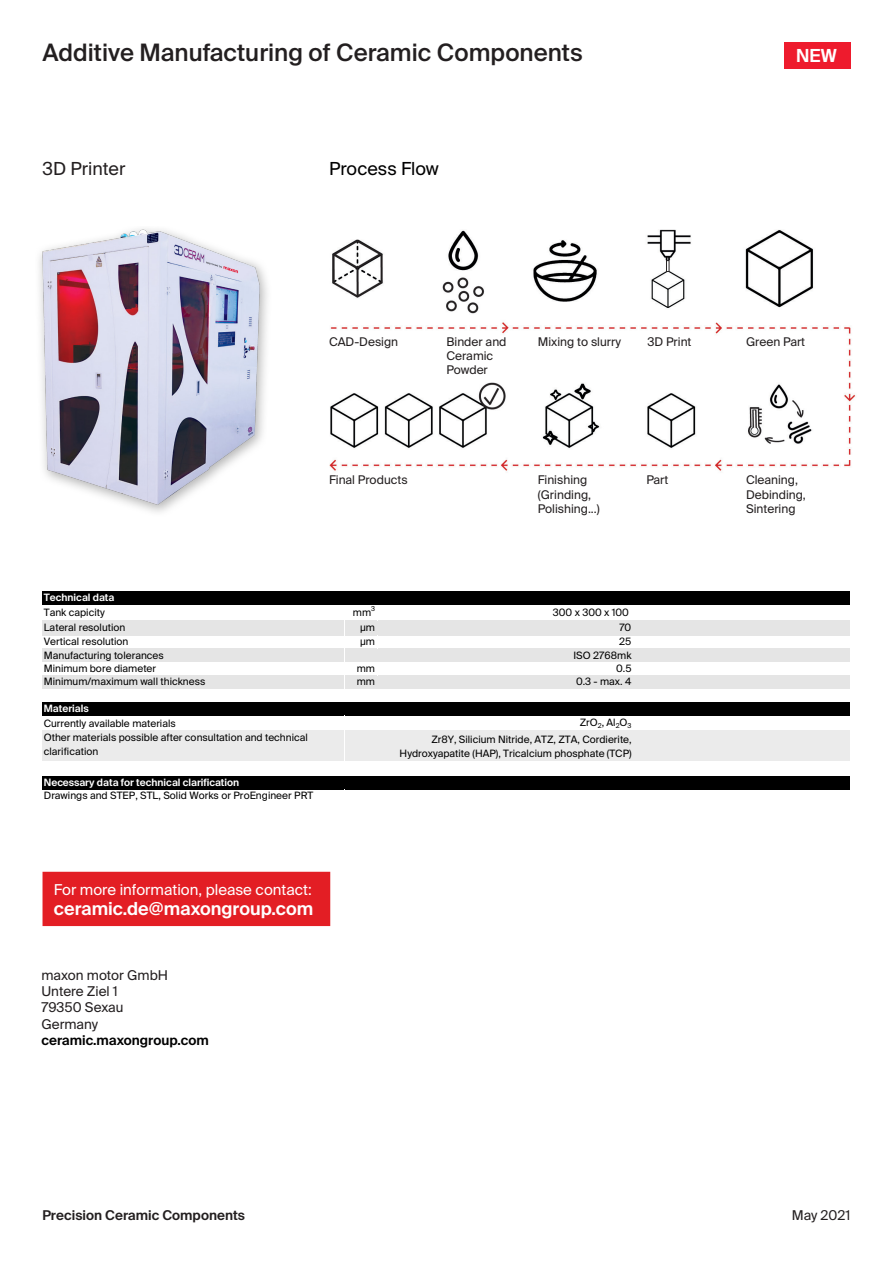
<style>
.page{position:relative;width:893px;height:1263px;background:#fff}
.page>*{position:absolute;margin:0;border:0;box-sizing:border-box;transform-origin:0 0}
.t1{font:500 24px "Suisse Intl";color:#231f20}
.t2{font:600 18px "Suisse Intl";color:#fff}
.t3{font:18px "Suisse Intl";color:#000001}
.t4{font:18px "Suisse Intl";color:#231f20}
.t5{font:15px "Suisse Intl";color:#fff}
.t6{font:13.5px "Suisse Intl";color:#231f20}
.t7{font:600 13.5px "Suisse Intl";color:#231f20}
.t8{font:600 13.5px "Suisse Intl";color:#000001}
.t9{font:12px "Suisse Intl";color:#231f20}
.t10{font:10.2px/14px "Suisse Int'l";color:#000;text-align:right}
.t11{font:600 10.2px/15.3px "Suisse Int'l";color:#fff}
.t12{font:6.75px "Suisse Int'l";color:#000}
.s1{font-weight:400;color:#000}
</style>
<div class="page">
<img style="left:329px;top:229px;width:527px;height:242px">
<div style="left:42px;top:591px;width:807px;height:14px;background:#000"></div>
<div style="left:42px;top:620px;width:807px;height:15px;background:#e5e5e5"></div>
<div style="left:42px;top:649px;width:807px;height:13px;background:#e5e5e5"></div>
<div style="left:42px;top:675px;width:807px;height:14px;background:#e5e5e5"></div>
<div style="left:42px;top:702px;width:807px;height:14px;background:#000"></div>
<div style="left:42px;top:731px;width:807px;height:30px;background:#ebebeb"></div>
<div style="left:42px;top:776px;width:807px;height:14px;background:#000"></div>
<hr style="left:344px;top:605px;width:1px;height:30px;background:#fff">
<svg style="left:344px;top:649px;width:1px;height:13px"></svg>
<svg style="left:344px;top:675px;width:1px;height:14px"></svg>
<hr style="left:344px;top:716px;width:1px;height:45px;background:#fff">
<img style="left:39px;top:229px;width:229px;height:283px">
<div style="left:43px;top:872px;width:287px;height:54px;background:#e31e24"></div>
<div style="left:784px;top:43px;width:66px;height:26px;background:#ee1b2d"></div>
<p class="t1" style="left:43px;top:39px;width:542px">Additive Manufacturing of Ceramic Components</p>
<p class="t4" style="left:43px;top:158px;width:84px">3D Printer</p>
<p class="t3" style="left:329px;top:158px;width:111px">Process Flow</p>
<p class="t2" style="left:796px;top:45px;width:42px">NEW</p>
<p class="t11" style="left:44px;top:590px;width:72px">Technical data<br><span class="s1">Tank capicity</span></p>
<p class="t9" style="left:329px;top:334px;width:71px">CAD-Design</p>
<p class="t9" style="left:446px;top:334px;width:62px">Binder and</p>
<p class="t9" style="left:446px;top:349px;width:48px">Ceramic</p>
<p class="t9" style="left:446px;top:363px;width:43px">Powder</p>
<p class="t9" style="left:538px;top:334px;width:85px">Mixing to slurry</p>
<p class="t9" style="left:647px;top:334px;width:46px">3D Print</p>
<p class="t9" style="left:746px;top:334px;width:61px">Green Part</p>
<p class="t9" style="left:329px;top:473px;width:80px">Final Products</p>
<p class="t9" style="left:538px;top:473px;width:51px">Finishing</p>
<p class="t9" style="left:646px;top:473px;width:23px">Part</p>
<p class="t9" style="left:538px;top:487px;width:55px">(Grinding,</p>
<p class="t9" style="left:538px;top:502px;width:63px">Polishing...)</p>
<p class="t9" style="left:746px;top:473px;width:53px">Cleaning,</p>
<p class="t9" style="left:746px;top:487px;width:61px">Debinding,</p>
<p class="t9" style="left:746px;top:502px;width:51px">Sintering</p>
<p class="t12" style="left:371px;top:605px;width:5px">3</p>
<p class="t10" style="left:553px;top:605px;width:77px">300 x 300 x 100</p>
<p class="t10" style="left:353px;top:606px;width:20px">mm</p>
<p class="t10" style="left:44px;top:620px;width:83px">Lateral resolution</p>
<p class="t10" style="left:360px;top:620px;width:16px">µm</p>
<p class="t10" style="left:619px;top:620px;width:13px">70</p>
<p class="t10" style="left:360px;top:634px;width:16px">µm</p>
<p class="t10" style="left:619px;top:635px;width:14px">25</p>
<p class="t10" style="left:44px;top:648px;width:122px">Manufacturing tolerances</p>
<p class="t10" style="left:573px;top:648px;width:59px">ISO 2768mk</p>
<p class="t10" style="left:357px;top:661px;width:20px">mm</p>
<p class="t10" style="left:616px;top:661px;width:17px">0.5</p>
<p class="t10" style="left:44px;top:675px;width:163px">Minimum/maximum wall thickness</p>
<p class="t10" style="left:357px;top:675px;width:20px">mm</p>
<p class="t10" style="left:576px;top:675px;width:57px">0.3 - max. 4</p>
<p class="t10" style="left:44px;top:716px;width:134px">Currently available materials</p>
<p class="t10" style="left:580px;top:716px;width:53px">ZrO<sub>2</sub>, Al<sub>2</sub>O<sub>3</sub></p>
<p class="t10" style="left:44px;top:634px;width:86px">Vertical resolution</p>
<p class="t10" style="left:44px;top:661px;width:114px">Minimum bore diameter</p>
<p class="t11" style="left:44px;top:701px;width:46px">Materials</p>
<p class="t10" style="left:44px;top:731px;width:266px;text-align:left">Other materials possible after consultation and technical clarification</p>
<p class="t11" style="left:44px;top:774px;width:197px">Necessary data for technical clarification</p>
<p class="t10" style="left:44px;top:789px;width:271px">Drawings and STEP, STL, Solid Works or ProEngineer PRT</p>
<p class="t5" style="left:54px;top:881px;width:259px">For more information, please contact:</p>
<p class="t2" style="left:54px;top:898px;width:261px">ceramic.de@maxongroup.com</p>
<p class="t6" style="left:41px;top:967px;width:128px">maxon motor GmbH</p>
<p class="t6" style="left:41px;top:984px;width:78px">Untere Ziel 1</p>
<p class="t6" style="left:41px;top:1000px;width:83px">79350 Sexau</p>
<p class="t6" style="left:41px;top:1016px;width:58px">Germany</p>
<p class="t8" style="left:41px;top:1032px;width:169px">ceramic.maxongroup.com</p>
<p class="t7" style="left:43px;top:1208px;width:204px">Precision Ceramic Components</p>
<p class="t10" style="left:400px;top:733px;width:234px">Zr8Y, Silicium Nitride, ATZ, ZTA, Cordierite,<br>Hydroxyapatite (HAP), Tricalcium phosphate (TCP)</p>
<p class="t6" style="left:792px;top:1208px;width:60px">May 2021</p>
</div>
